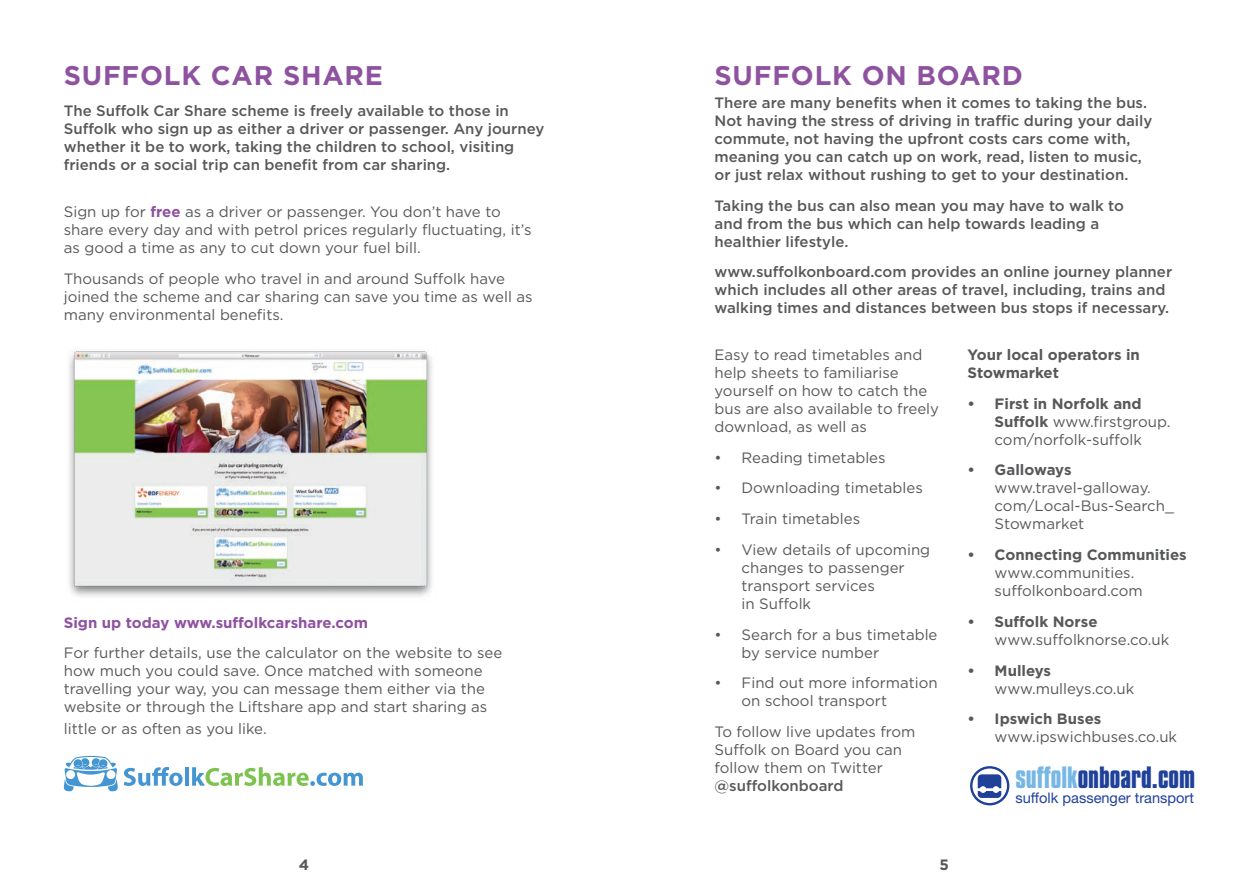
<style>
.page{position:relative;width:1259px;height:893px;background:#fff}
.page>*{position:absolute;margin:0;border:0;box-sizing:border-box;transform-origin:0 0}
.t1{font:700 27px "Gotham";letter-spacing:.03em;color:#8e52a1}
.t2{font:700 26.55px "Compacta BT";color:#20419a}
.t3{font:15px/18px "Gotham";color:#57585a}
.t4{font:500 15px/18px "Gotham";color:#57585a}
.t5{font:700 15px/18px "Gotham";color:#57585a}
.t6{font:700 15px "Gotham";color:#8e52a1}
.t7{font:14.55px "Helvetica Neue LT";color:#20419a}
.s1{font-weight:700;color:#8e52a1}
.s2{font-weight:700}
.s3{color:#76b7e5}
</style>
<div class="page">
<svg style="left:124px;top:767px;width:58px;height:19px"></svg>
<hr style="left:185px;top:767px;width:4px;height:19px;background:#4396d1">
<svg style="left:192px;top:767px;width:171px;height:19px"></svg>
<svg style="left:64px;top:756px;width:54px;height:35px"></svg>
<img style="left:69px;top:351px;width:363px;height:246px">
<div style="left:970px;top:766px;width:39px;height:39px;border:2px solid #20419a;border-radius:50%"></div>
<svg style="left:977px;top:774px;width:24px;height:24px"></svg>
<h1 class="t1" style="left:64px;top:58px;width:321px">SUFFOLK CAR SHARE</h1>
<p class="t4" style="left:64px;top:102px;width:482px">The Suffolk Car Share scheme is freely available to those in Suffolk who sign up as either a driver or passenger. Any journey whether it be to work, taking the children to school, visiting friends or a social trip can benefit from car sharing.</p>
<p class="t3" style="left:64px;top:203px;width:469px">Sign up for <span class="s1">free</span> as a driver or passenger. You don’t have to share every day and with petrol prices regularly fluctuating, it’s as good a time as any to cut down your fuel bill.</p>
<p class="t3" style="left:64px;top:269px;width:470px">Thousands of people who travel in and around Suffolk have joined the scheme and car sharing can save you time as well as many environmental benefits.</p>
<p class="t6" style="left:64px;top:612px;width:306px">Sign up today www.suffolkcarshare.com</p>
<p class="t3" style="left:64px;top:644px;width:440px">For further details, use the calculator on the website to see how much you could save. Once matched with someone travelling your way, you can message them either via the website or through the Liftshare app and start sharing as</p>
<p class="t3" style="left:64px;top:719px;width:204px">little or as often as you like.</p>
<h1 class="t1" style="left:714px;top:58px;width:310px">SUFFOLK ON BOARD</h1>
<p class="t4" style="left:714px;top:93px;width:439px">There are many benefits when it comes to taking the bus.<br>Not having the stress of driving in traffic during your daily commute, not having the upfront costs cars come with, meaning you can catch up on work, read, listen to music, or just relax without rushing to get to your destination.</p>
<p class="t4" style="left:714px;top:196px;width:411px">Taking the bus can also mean you may have to walk to and from the bus which can help towards leading a healthier lifestyle.</p>
<p class="t4" style="left:714px;top:263px;width:459px">www.suffolkonboard.com provides an online journey planner which includes all other areas of travel, including, trains and walking times and distances between bus stops if necessary.</p>
<p class="t3" style="left:714px;top:345px;width:226px">Easy to read timetables and help sheets to familiarise yourself on how to catch the bus are also available to freely download, as well as</p>
<p class="t3" style="left:714px;top:448px;width:173px">• Reading timetables</p>
<p class="t3" style="left:714px;top:479px;width:210px">• Downloading timetables</p>
<p class="t3" style="left:714px;top:509px;width:147px">• Train timetables</p>
<p class="t3" style="left:741px;top:540px;width:190px;text-indent:-27px">• View details of upcoming changes to passenger transport services<br>in Suffolk</p>
<p class="t3" style="left:741px;top:625px;width:197px;text-indent:-27px">• Search for a bus timetable by service number</p>
<p class="t3" style="left:741px;top:674px;width:198px;text-indent:-27px">• Find out more information on school transport</p>
<p class="t3" style="left:714px;top:722px;width:202px">To follow live updates from<br>Suffolk on Board you can follow them on Twitter</p>
<p class="t4" style="left:714px;top:777px;width:131px">@suffolkonboard</p>
<p class="t5" style="left:967px;top:345px;width:174px">Your local operators in<br>Stowmarket</p>
<p class="t3" style="left:994px;top:394px;width:177px;text-indent:-27px"><span class="s2">• First in Norfolk and<br>Suffolk</span> www.firstgroup. com/norfolk-suffolk</p>
<p class="t5" style="left:967px;top:461px;width:105px">• Galloways</p>
<p class="t3" style="left:994px;top:479px;width:181px">www.travel-galloway. com/Local-Bus-Search_<br>Stowmarket</p>
<p class="t5" style="left:967px;top:546px;width:221px">• Connecting Communities</p>
<p class="t3" style="left:994px;top:563px;width:150px">www.communities. suffolkonboard.com</p>
<p class="t5" style="left:967px;top:612px;width:131px">• Suffolk Norse</p>
<p class="t3" style="left:994px;top:630px;width:176px">www.suffolknorse.co.uk</p>
<p class="t5" style="left:967px;top:661px;width:85px">• Mulleys</p>
<p class="t3" style="left:994px;top:679px;width:141px">www.mulleys.co.uk</p>
<p class="t5" style="left:967px;top:710px;width:135px">• Ipswich Buses</p>
<p class="t3" style="left:994px;top:728px;width:184px">www.ipswichbuses.co.uk</p>
<h2 class="t2" style="left:1015px;top:761px;width:181px"><span class="s3">suffolk</span>onboard.com</h2>
<p class="t7" style="left:1015px;top:789px;width:180px">suffolk passenger transport</p>
<p class="t5" style="left:299px;top:855px;width:12px">4</p>
<p class="t5" style="left:939px;top:855px;width:11px">5</p>
</div>
